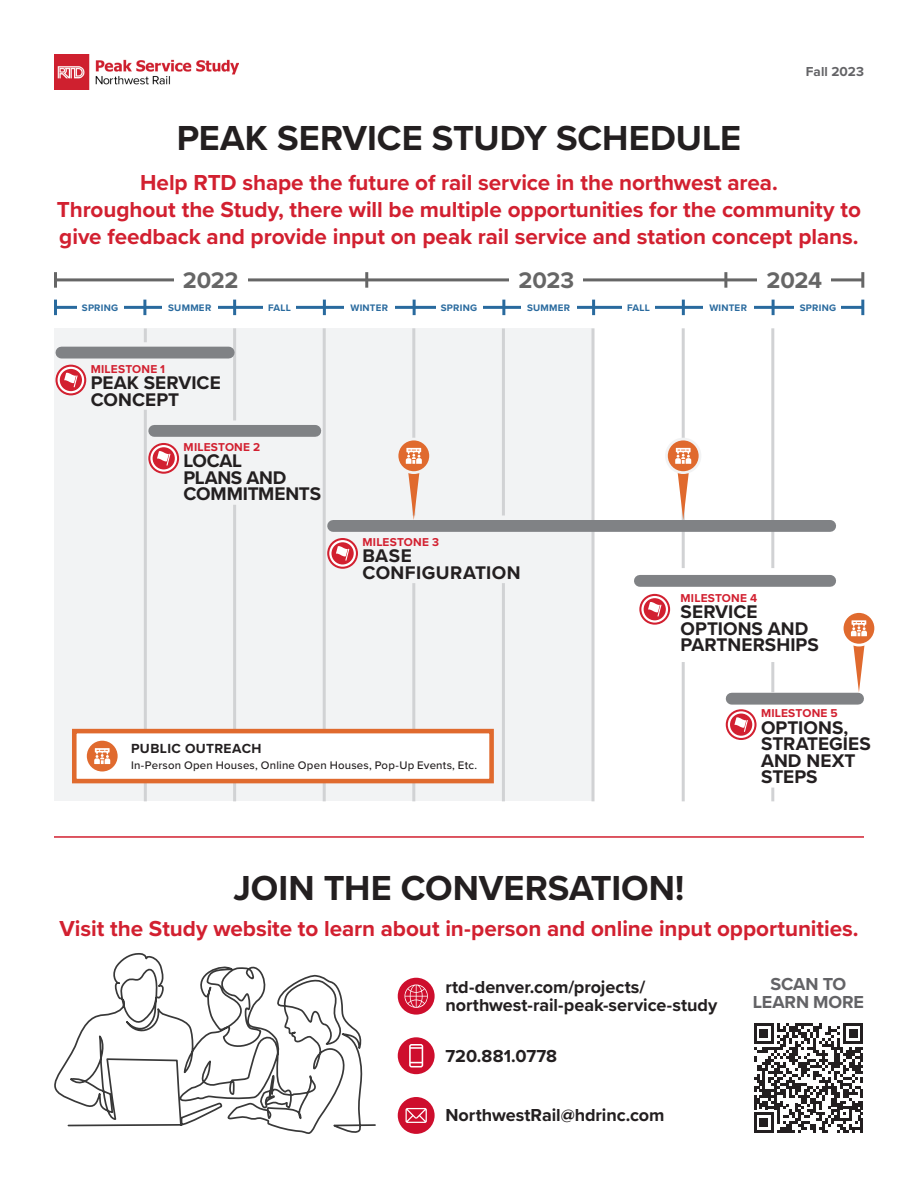
<style>
.page{position:relative;width:918px;height:1188px;background:#fff}
.page>*{position:absolute;margin:0;border:0;box-sizing:border-box;transform-origin:0 0}
.t1{font:700 36px "Proxima Nova";color:#231f20}
.t2{font:700 23.4px "Proxima Nova";letter-spacing:-.005em;color:#666}
.t3{font:700 22.5px/27px "Proxima Nova";letter-spacing:-.005em;color:#d22030;text-align:center}
.t4{font:700 18.9px/16.5px "Proxima Nova";color:#231f20}
.t5{font:700 18.9px/16.5px "Proxima Nova";letter-spacing:-.02em;color:#231f20}
.t6{font:700 18.9px/16.5px "Proxima Nova";letter-spacing:.025em;color:#231f20}
.t7{font:700 18px/18.3px "Proxima Nova";color:#231f20}
.t8{font:700 18px/18px "Proxima Nova";letter-spacing:-.005em;color:#636366;text-align:center}
.t9{font:700 13.65px "Proxima Nova";letter-spacing:.03em;color:#231f20}
.t10{font:700 13.5px "Proxima Nova";letter-spacing:.005em;color:#636366}
.t11{font:700 11.85px "Proxima Nova";letter-spacing:.02em;color:#d22030}
.t12{font:500 11.4px "Proxima Nova";letter-spacing:.015em;color:#231f20}
.t13{font:700 9.75px "Proxima Nova";letter-spacing:.025em;color:#296a9e}
</style>
<div class="page">
<svg style="left:754px;top:1023px;width:109px;height:110px"></svg>
<hr style="left:860px;top:1118px;width:3px;height:15px;background:#231f20">
<img style="left:54px;top:54px;width:185px;height:36px">
<div style="left:398px;top:1097px;width:37px;height:37px;background:#ce0e2d;border-radius:50%"></div>
<svg style="left:406px;top:1108px;width:21px;height:15px"></svg>
<div style="left:398px;top:1037px;width:37px;height:37px;background:#ce0e2d;border-radius:50%"></div>
<svg style="left:409px;top:1044px;width:14px;height:24px"></svg>
<div style="left:398px;top:978px;width:37px;height:37px;background:#ce0e2d;border-radius:50%"></div>
<svg style="left:405px;top:985px;width:23px;height:23px"></svg>
<hr style="left:54px;top:836px;width:810px;height:2px;background:#d22030">
<svg style="left:54px;top:953px;width:322px;height:181px"></svg>
<hr style="left:55px;top:278px;width:809px;height:3px;background:#666">
<div style="left:174px;top:267px;width:74px;height:26px;background:#fff"></div>
<div style="left:510px;top:267px;width:73px;height:26px;background:#fff"></div>
<div style="left:758px;top:267px;width:73px;height:26px;background:#fff"></div>
<hr style="left:54px;top:272px;width:3px;height:16px;background:#666">
<hr style="left:365px;top:272px;width:3px;height:16px;background:#666">
<hr style="left:861px;top:272px;width:3px;height:16px;background:#666">
<hr style="left:724px;top:272px;width:3px;height:16px;background:#666">
<hr style="left:55px;top:306px;width:807px;height:3px;background:#296a9e">
<hr style="left:413px;top:300px;width:3px;height:15px;background:#296a9e">
<hr style="left:143px;top:300px;width:3px;height:15px;background:#296a9e">
<hr style="left:233px;top:300px;width:3px;height:15px;background:#296a9e">
<hr style="left:323px;top:300px;width:3px;height:15px;background:#296a9e">
<div style="left:77px;top:302px;width:46px;height:11px;background:#fff"></div>
<div style="left:162px;top:302px;width:55px;height:11px;background:#fff"></div>
<div style="left:263px;top:302px;width:33px;height:11px;background:#fff"></div>
<div style="left:344px;top:302px;width:51px;height:11px;background:#fff"></div>
<div style="left:703px;top:302px;width:51px;height:11px;background:#fff"></div>
<hr style="left:502px;top:300px;width:3px;height:15px;background:#296a9e">
<hr style="left:592px;top:300px;width:3px;height:15px;background:#296a9e">
<hr style="left:861px;top:300px;width:3px;height:15px;background:#296a9e">
<hr style="left:682px;top:300px;width:3px;height:15px;background:#296a9e">
<hr style="left:772px;top:300px;width:3px;height:15px;background:#296a9e">
<div style="left:436px;top:302px;width:46px;height:11px;background:#fff"></div>
<div style="left:795px;top:302px;width:46px;height:11px;background:#fff"></div>
<div style="left:521px;top:302px;width:55px;height:11px;background:#fff"></div>
<div style="left:622px;top:302px;width:33px;height:11px;background:#fff"></div>
<hr style="left:54px;top:300px;width:3px;height:15px;background:#296a9e">
<div style="left:54px;top:328px;width:538px;height:473px;background:#f2f3f4"></div>
<hr style="left:502px;top:583px;width:3px;height:218px;background:#d1d2d4">
<hr style="left:412px;top:583px;width:3px;height:218px;background:#d1d2d4">
<hr style="left:412px;top:328px;width:3px;height:187px;background:#d1d2d4">
<hr style="left:502px;top:328px;width:3px;height:187px;background:#d1d2d4">
<hr style="left:323px;top:328px;width:3px;height:473px;background:#d1d2d4">
<hr style="left:233px;top:328px;width:3px;height:92px;background:#d1d2d4">
<hr style="left:592px;top:328px;width:3px;height:473px;background:#d1d2d4">
<hr style="left:682px;top:328px;width:3px;height:240px;background:#d1d2d4">
<hr style="left:771px;top:328px;width:3px;height:240px;background:#d1d2d4">
<hr style="left:144px;top:410px;width:3px;height:391px;background:#d1d2d4">
<hr style="left:233px;top:505px;width:3px;height:296px;background:#d1d2d4">
<hr style="left:682px;top:662px;width:3px;height:139px;background:#d1d2d4">
<svg style="left:771px;top:788px;width:3px;height:13px"></svg>
<hr style="left:771px;top:662px;width:3px;height:30px;background:#d1d2d4">
<hr style="left:144px;top:328px;width:3px;height:14px;background:#d1d2d4">
<div style="left:74px;top:731px;width:418px;height:50px;background:#fff"></div>
<div style="left:72px;top:729px;width:422px;height:54px;border:5px solid #e06a2e"></div>
<div style="left:87px;top:741px;width:31px;height:31px;background:#e06a2e;border-radius:50%"></div>
<svg style="left:94px;top:748px;width:16px;height:16px"></svg>
<svg style="left:842px;top:612px;width:34px;height:33px"></svg>
<div style="left:841px;top:610px;width:36px;height:36px;border:3px solid #fff;border-radius:50%"></div>
<svg style="left:851px;top:620px;width:16px;height:72px"></svg>
<svg style="left:397px;top:439px;width:34px;height:34px"></svg>
<div style="left:396px;top:438px;width:36px;height:36px;border:3px solid #f2f3f4;border-radius:50%"></div>
<svg style="left:406px;top:448px;width:16px;height:72px"></svg>
<svg style="left:666px;top:439px;width:34px;height:34px"></svg>
<div style="left:665px;top:438px;width:36px;height:36px;border:3px solid #f2f3f4;border-radius:50%"></div>
<svg style="left:675px;top:448px;width:16px;height:72px"></svg>
<div style="left:61px;top:347px;width:168px;height:12px;background:#808285"></div>
<svg style="left:55px;top:365px;width:31px;height:30px"></svg>
<svg style="left:58px;top:367px;width:26px;height:26px"></svg>
<div style="left:60px;top:369px;width:22px;height:22px;background:#d22030;border-radius:50%"></div>
<svg style="left:64px;top:373px;width:14px;height:14px"></svg>
<div style="left:640px;top:575px;width:190px;height:12px;background:#808285"></div>
<svg style="left:639px;top:594px;width:31px;height:31px"></svg>
<svg style="left:641px;top:596px;width:27px;height:27px"></svg>
<div style="left:644px;top:598px;width:22px;height:22px;background:#d22030;border-radius:50%"></div>
<svg style="left:648px;top:602px;width:13px;height:15px"></svg>
<div style="left:732px;top:693px;width:126px;height:12px;background:#808285"></div>
<svg style="left:726px;top:709px;width:31px;height:31px"></svg>
<svg style="left:728px;top:711px;width:26px;height:27px"></svg>
<div style="left:730px;top:714px;width:22px;height:22px;background:#d22030;border-radius:50%"></div>
<svg style="left:734px;top:717px;width:14px;height:15px"></svg>
<div style="left:333px;top:520px;width:497px;height:12px;background:#808285"></div>
<svg style="left:327px;top:538px;width:31px;height:31px"></svg>
<svg style="left:329px;top:540px;width:27px;height:27px"></svg>
<div style="left:332px;top:542px;width:22px;height:22px;background:#d22030;border-radius:50%"></div>
<svg style="left:336px;top:546px;width:13px;height:15px"></svg>
<div style="left:154px;top:425px;width:161px;height:12px;background:#808285"></div>
<svg style="left:148px;top:443px;width:31px;height:31px"></svg>
<svg style="left:150px;top:445px;width:27px;height:27px"></svg>
<div style="left:153px;top:447px;width:22px;height:22px;background:#d22030;border-radius:50%"></div>
<svg style="left:157px;top:451px;width:13px;height:15px"></svg>
<p class="t10" style="left:806px;top:62px;width:60px">Fall 2023</p>
<p class="t1" style="left:177px;top:111px;width:566px">PEAK SERVICE STUDY SCHEDULE</p>
<p class="t3" style="left:57px;top:169px;width:806px">Help RTD shape the future of rail service in the northwest area.<br>Throughout the Study, there will be multiple opportunities for the community to give feedback and provide input on peak rail service and station concept plans.</p>
<p class="t2" style="left:183px;top:262px;width:57px">2022</p>
<p class="t2" style="left:519px;top:262px;width:57px">2023</p>
<p class="t2" style="left:766px;top:262px;width:57px">2024</p>
<p class="t13" style="left:82px;top:300px;width:38px">SPRING</p>
<p class="t13" style="left:168px;top:300px;width:45px">SUMMER</p>
<p class="t13" style="left:268px;top:300px;width:24px">FALL</p>
<p class="t13" style="left:350px;top:300px;width:39px">WINTER</p>
<p class="t13" style="left:441px;top:300px;width:38px">SPRING</p>
<p class="t13" style="left:527px;top:300px;width:45px">SUMMER</p>
<p class="t13" style="left:627px;top:300px;width:24px">FALL</p>
<p class="t13" style="left:709px;top:300px;width:39px">WINTER</p>
<p class="t13" style="left:800px;top:300px;width:38px">SPRING</p>
<p class="t11" style="left:91px;top:360px;width:76px">MILESTONE 1</p>
<p class="t4" style="left:91px;top:374px;width:131px">PEAK SERVICE<br>CONCEPT</p>
<p class="t11" style="left:184px;top:438px;width:78px">MILESTONE 2</p>
<p class="t5" style="left:184px;top:452px;width:139px">LOCAL<br>PLANS AND<br>COMMITMENTS</p>
<p class="t11" style="left:362px;top:533px;width:78px">MILESTONE 3</p>
<p class="t6" style="left:362px;top:547px;width:160px">BASE<br>CONFIGURATION</p>
<p class="t9" style="left:131px;top:738px;width:132px">PUBLIC OUTREACH</p>
<p class="t12" style="left:131px;top:756px;width:347px">In-Person Open Houses, Online Open Houses, Pop-Up Events, Etc.</p>
<p class="t11" style="left:681px;top:589px;width:78px">MILESTONE 4</p>
<p class="t4" style="left:681px;top:603px;width:140px">SERVICE<br>OPTIONS AND<br>PARTNERSHIPS</p>
<p class="t11" style="left:761px;top:704px;width:78px">MILESTONE 5</p>
<p class="t4" style="left:761px;top:719px;width:111px">OPTIONS,<br>STRATEGIES<br>AND NEXT<br>STEPS</p>
<p class="t1" style="left:234px;top:862px;width:452px">JOIN THE CONVERSATION!</p>
<p class="t3" style="left:59px;top:915px;width:801px">Visit the Study website to learn about in-person and online input opportunities.</p>
<p class="t8" style="left:753px;top:974px;width:113px">SCAN TO<br>LEARN MORE</p>
<p class="t7" style="left:445px;top:977px;width:273px">rtd-denver.com/projects/ northwest-rail-peak-service-study</p>
<p class="t7" style="left:445px;top:1046px;width:113px">720.881.0778</p>
<p class="t7" style="left:445px;top:1106px;width:221px">NorthwestRail@hdrinc.com</p>
</div>
